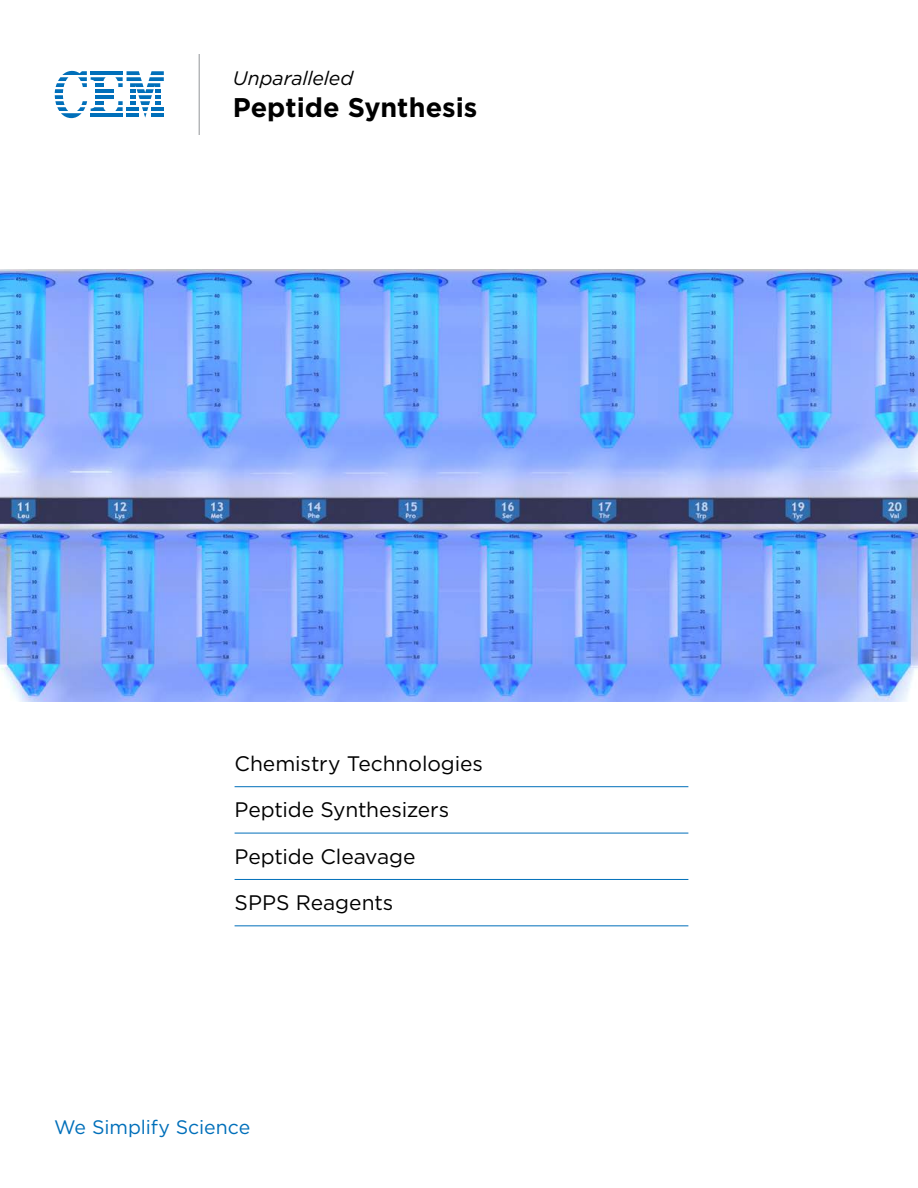
<style>
.page{position:relative;width:918px;height:1188px;background:#fff}
.page>*{position:absolute;margin:0;border:0;box-sizing:border-box;transform-origin:0 0}
.Product_Instrument_N{font:700 27px "Gotham HTF";color:#000}
.Page_Heading{font:21px "Gotham HTF";letter-spacing:-.005em;color:#000}
.Product_Tag_Line{font:19.5px "Gotham HTF";letter-spacing:-.005em;color:#006fba}
.Instrument_Tag_Line{font:italic 19.5px "Gotham HTF";letter-spacing:-.005em;color:#000}
</style>
<div class="page">
<hr style="left:95px;top:95px;width:18px;height:4px;background:#006fba">
<hr style="left:95px;top:89px;width:18px;height:4px;background:#006fba">
<hr style="left:91px;top:71px;width:32px;height:4px;background:#006fba">
<svg style="left:55px;top:70px;width:51px;height:48px"></svg>
<hr style="left:91px;top:113px;width:32px;height:4px;background:#006fba">
<svg style="left:115px;top:71px;width:49px;height:47px"></svg>
<hr style="left:199px;top:54px;width:1px;height:81px;background:#939598">
<img style="left:0;top:270px;width:918px;height:432px">
<hr style="left:235px;top:786px;width:453px;height:1px;background:#006fba">
<hr style="left:235px;top:833px;width:453px;height:1px;background:#006fba">
<hr style="left:235px;top:879px;width:453px;height:1px;background:#006fba">
<hr style="left:235px;top:925px;width:453px;height:1px;background:#006fba">
<p class="Instrument_Tag_Line" style="left:233px;top:67px;width:122px">Unparalleled</p>
<p class="Product_Instrument_N" style="left:233px;top:92px;width:246px">Peptide Synthesis</p>
<p class="Page_Heading" style="left:235px;top:752px;width:250px">Chemistry Technologies</p>
<p class="Page_Heading" style="left:235px;top:798px;width:216px">Peptide Synthesizers</p>
<p class="Page_Heading" style="left:235px;top:845px;width:183px">Peptide Cleavage</p>
<p class="Page_Heading" style="left:235px;top:891px;width:160px">SPPS Reagents</p>
<p class="Product_Tag_Line" style="left:54px;top:1116px;width:198px">We Simplify Science</p>
</div>
